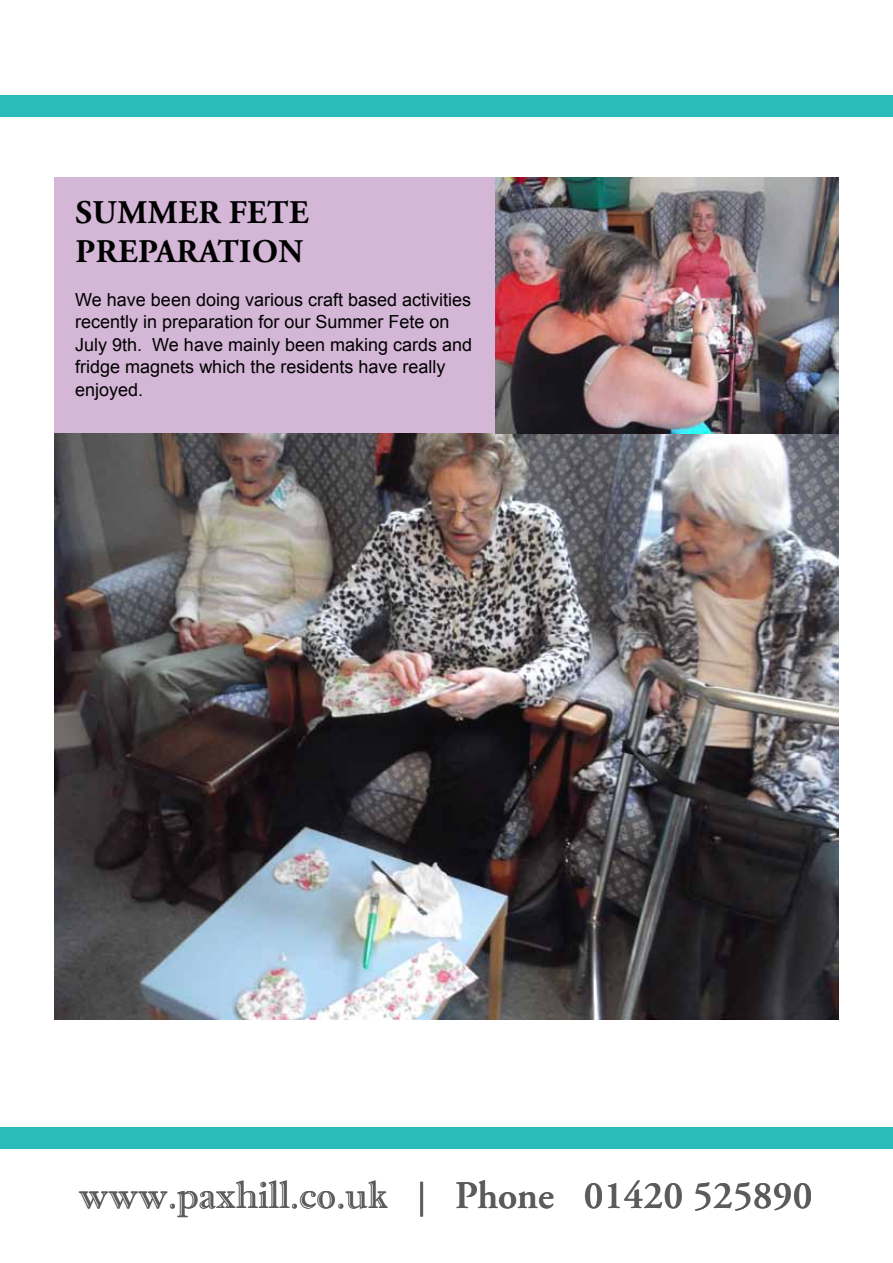
<style>
.page{position:relative;width:893px;height:1263px;background:#fff}
.page>*{position:absolute;margin:0;border:0;box-sizing:border-box;transform-origin:0 0}
.t1{font:39px "Imprint MT Shadow";color:#5a5b5d}
.t2{font:700 33px/39.6px "Adobe Garamond Pro";letter-spacing:.015em;color:#000}
.t3{font:18px/22.5px "Arial";color:#000}
.s1{font-family:"Adobe Garamond";font-weight:600}
</style>
<div class="page">
<div style="left:0;top:1127px;width:893px;height:21px;background:#29bcb9"></div>
<div style="left:0;top:96px;width:893px;height:21px;background:#29bcb9"></div>
<div style="left:54px;top:177px;width:442px;height:311px;background:#d4b6d6"></div>
<img style="left:54px;top:434px;width:784px;height:585px">
<img style="left:496px;top:177px;width:343px;height:257px">
<h2 class="t2" style="left:75px;top:193px;width:235px">SUMMER FETE<br>PREPARATION</h2>
<p class="t3" style="left:75px;top:289px;width:398px">We have been doing various craft based activities recently in preparation for our Summer Fete on July 9th. We have mainly been making cards and fridge magnets which the residents have really enjoyed.</p>
<h1 class="t1" style="left:79px;top:1172px;width:735px">www.paxhill.co.uk | <span class="s1">Phone 01420 525890</span></h1>
</div>
